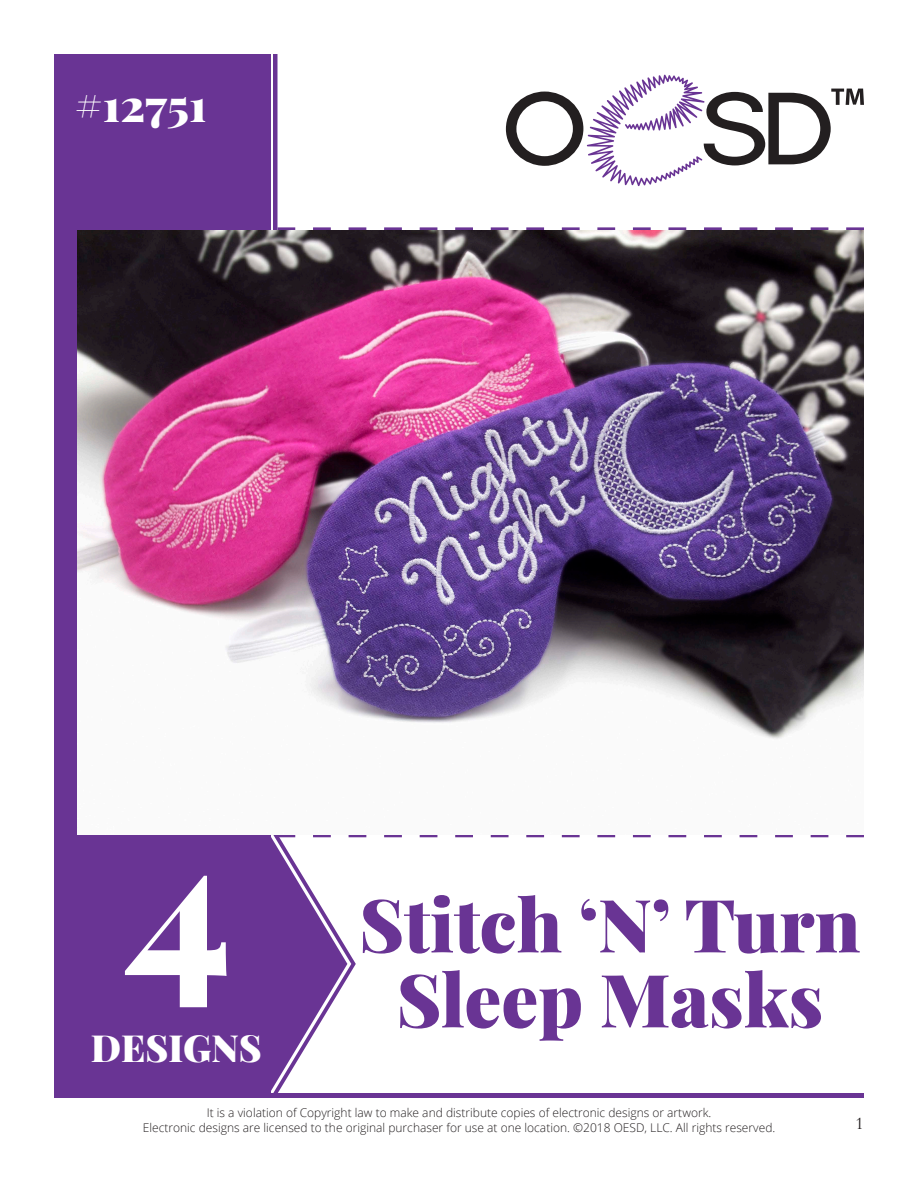
<style>
.page{position:relative;width:918px;height:1188px;background:#fff}
.page>*{position:absolute;margin:0;border:0;box-sizing:border-box;transform-origin:0 0}
.t1{font:900 195px "Playfair Display";color:#fff}
.t2{font:900 73.5px "Playfair Display";color:#693494}
.t3{font:900 45px "Playfair Display";color:#fff}
.t4{font:900 37.5px "Playfair Display";color:#fff}
.t5{font:18px "Garamond";color:#231f20}
.t6{font:300 12px/14.4px "Open Sans";color:#231f20;text-align:center}
</style>
<div class="page">
<div style="left:54px;top:54px;width:217px;height:1040px;background:#693494"></div>
<hr style="left:54px;top:1094px;width:810px;height:4px;background:#693494">
<svg style="left:278px;top:227px;width:586px;height:3px"></svg>
<div style="left:273px;top:54px;width:5px;height:780px;background:#693494"></div>
<svg style="left:506px;top:75px;width:358px;height:111px"></svg>
<svg style="left:269px;top:834px;width:595px;height:260px"></svg>
<img style="left:77px;top:230px;width:787px;height:604px">
<p class="t3" style="left:75px;top:76px;width:133px">#12751</p>
<p class="t1" style="left:125px;top:781px;width:109px">4</p>
<h3 class="t4" style="left:91px;top:1024px;width:172px">DESIGNS</h3>
<p class="t2" style="left:359px;top:878px;width:503px">Stitch ‘N’ Turn</p>
<p class="t2" style="left:397px;top:953px;width:428px">Sleep Masks</p>
<p class="t6" style="left:143px;top:1105px;width:634px">It is a violation of Copyright law to make and distribute copies of electronic designs or artwork.<br>Electronic designs are licensed to the original purchaser for use at one location. ©2018 OESD, LLC. All rights reserved.</p>
<h3 class="t5" style="left:856px;top:1111px;width:10px">1</h3>
</div>
